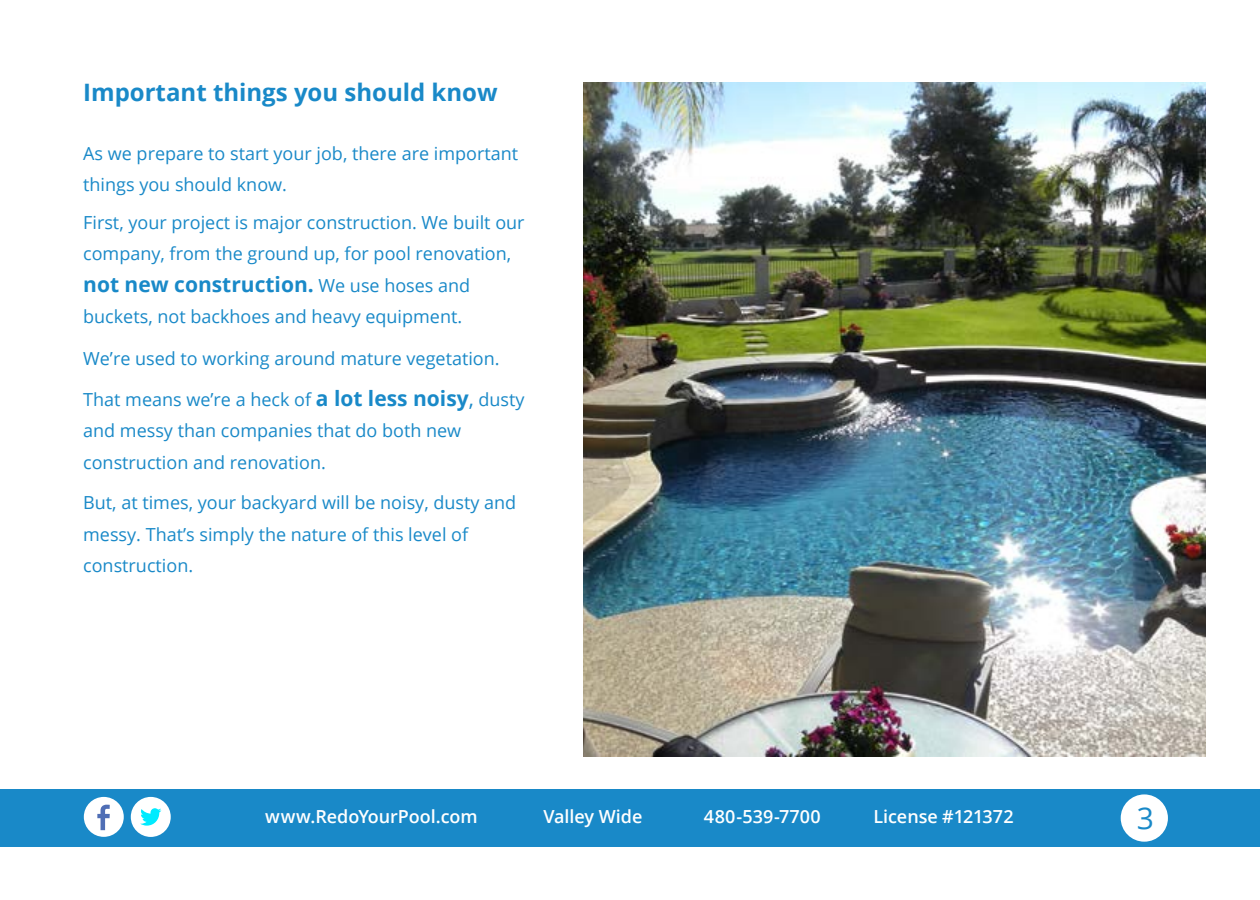
<style>
.page{position:relative;width:1260px;height:900px;background:#fff}
.page>*{position:absolute;margin:0;border:0;box-sizing:border-box;transform-origin:0 0}
.t1{font:30px "Open Sans";color:#1989c8}
.t2{font:700 24px "Open Sans";color:#1989c8}
.t3{font:700 21px "Open Sans";color:#1989c8}
.t4{font:18px/31.5px "Open Sans";color:#1989c8}
.t5{font:600 18px "Open Sans";color:#fff}
.s1{font-weight:400;font-size:18px}
.s2{font-weight:700;font-size:21px}
.s3{font-size:21px}
</style>
<div class="page">
<img style="left:584px;top:83px;width:622px;height:674px">
<div style="left:0;top:790px;width:1260px;height:57px;background:#1989c8"></div>
<div style="left:1121px;top:794px;width:47px;height:48px;background:#fff;border-radius:50%"></div>
<div style="left:84px;top:797px;width:40px;height:40px;background:#fff;border-radius:50%"></div>
<svg style="left:97px;top:805px;width:13px;height:25px"></svg>
<div style="left:131px;top:797px;width:40px;height:40px;background:#fff;border-radius:50%"></div>
<svg style="left:140px;top:808px;width:21px;height:18px"></svg>
<h2 class="t2" style="left:83px;top:76px;width:416px">Important things you should know</h2>
<p class="t4" style="left:83px;top:137px;width:436px">As we prepare to start your job, there are important things you should know.</p>
<p class="t4" style="left:83px;top:206px;width:443px">First, your project is major construction. We built our company, from the ground up, for pool renovation,</p>
<p class="t3" style="left:83px;top:269px;width:389px">not new construction. <span class="s1">We use hoses and</span></p>
<p class="t4" style="left:83px;top:300px;width:381px">buckets, not backhoes and heavy equipment.</p>
<p class="t4" style="left:83px;top:342px;width:418px">We’re used to working around mature vegetation.</p>
<p class="t4" style="left:83px;top:383px;width:443px">That means we’re a heck of <span class="s2">a lot less noisy</span><span class="s3">,</span> dusty and messy than companies that do both new construction and renovation.</p>
<p class="t4" style="left:83px;top:486px;width:435px">But, at times, your backyard will be noisy, dusty and messy. That’s simply the nature of this level of construction.</p>
<p class="t5" style="left:265px;top:804px;width:214px">www.RedoYourPool.com</p>
<p class="t5" style="left:543px;top:804px;width:100px">Valley Wide</p>
<p class="t5" style="left:704px;top:804px;width:118px">480-539-7700</p>
<p class="t5" style="left:874px;top:804px;width:142px">License #121372</p>
<h1 class="t1" style="left:1137px;top:798px;width:19px">3</h1>
</div>
